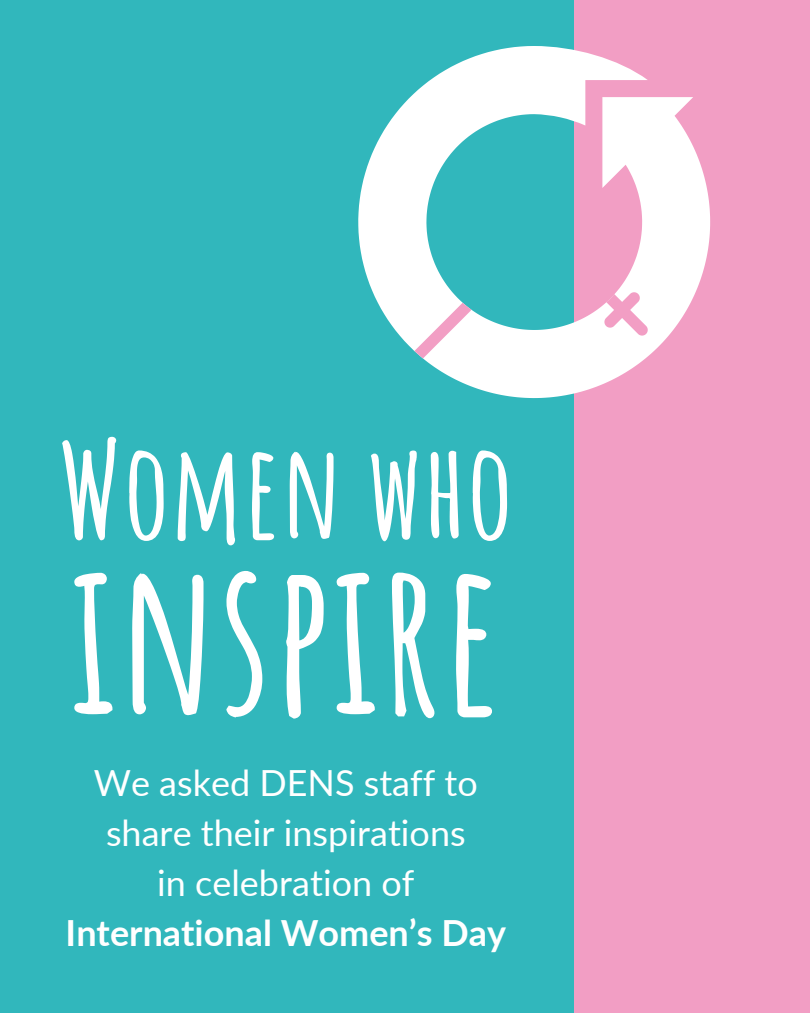
<style>
.page{position:relative;width:810px;height:1013px;background:#fff}
.page>*{position:absolute;margin:0;border:0;box-sizing:border-box;transform-origin:0 0}
.t1{font:700 212.9px "Amatic SC";color:#fff}
.t2{font:700 130.8px "Amatic SC";color:#fff}
.t3{font:36px/50.2px "Lato";color:#fff;text-align:center}
.t4{font:700 36px "Lato";color:#fff}
</style>
<div class="page">
<div style="left:0;top:0;width:810px;height:1012px;background:#31b7bc"></div>
<div style="left:574px;top:0;width:236px;height:1012px;background:#f29ec4"></div>
<svg style="left:358px;top:46px;width:290px;height:305px;fill:#fff"></svg>
<svg style="left:419px;top:97px;width:291px;height:301px"></svg>
<svg style="left:414px;top:303px;width:57px;height:55px;background:#f8e5ef"></svg>
<svg style="left:604px;top:292px;width:44px;height:43px"></svg>
<p class="t2" style="left:58px;top:405px;width:457px">Women who</p>
<p class="t1" style="left:69px;top:498px;width:435px">inspire</p>
<h1 class="t3" style="left:94px;top:756px;width:386px">We asked DENS staff to share their inspirations</h1>
<p class="t3" style="left:157px;top:857px;width:259px">in celebration of</p>
<p class="t4" style="left:66px;top:910px;width:442px">International Women’s Day</p>
</div>
